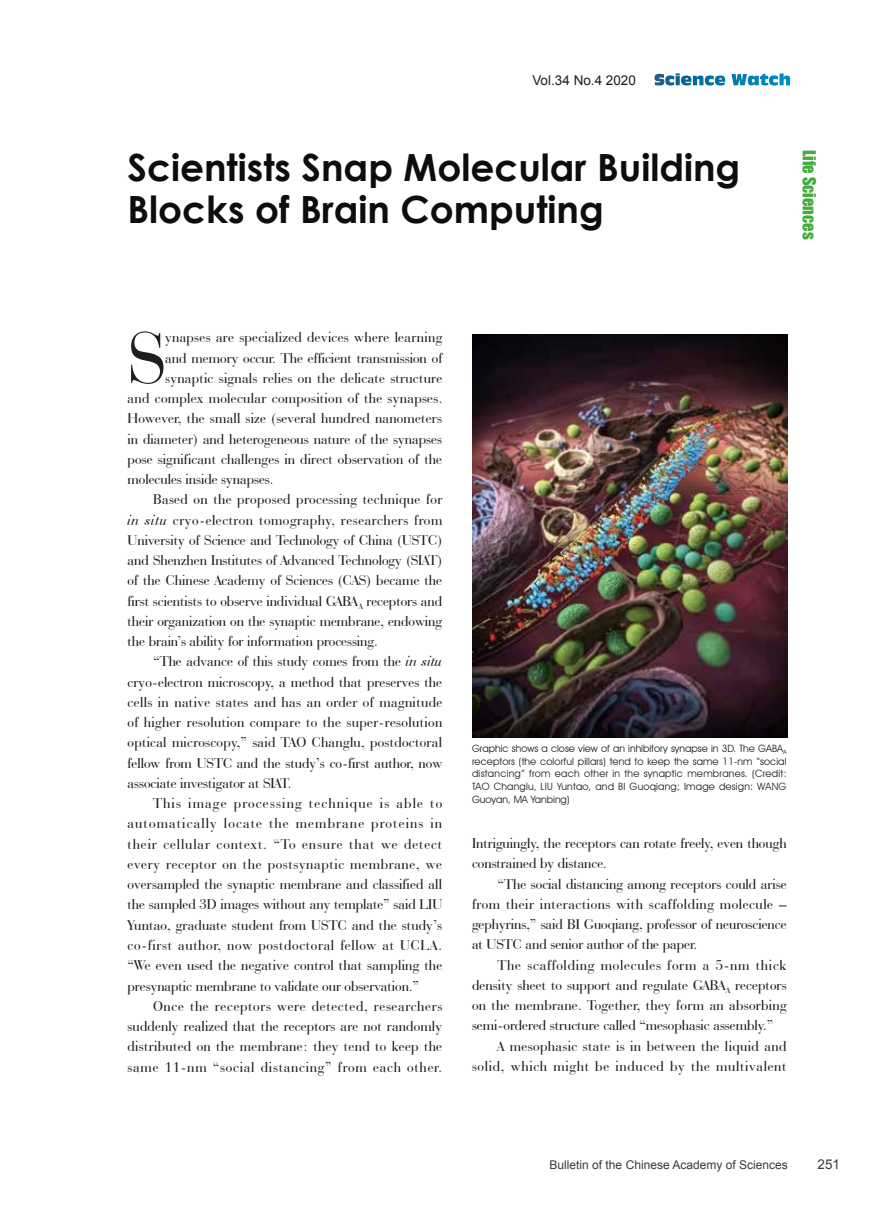
<style>
.page{position:relative;width:893px;height:1212px;background:#fff}
.page>*{position:absolute;margin:0;border:0;box-sizing:border-box;transform-origin:0 0}
.t1{font:76.2px "Bauer Bodoni BT";color:#1f1e1d}
.t2{font:700 37.5px/42px "Century Gothic";color:#0d0d0d}
.t3{font:16.5px "Impact";color:#42ab3f}
.t4{font:15px/20.2px "Bauer Bodoni BT";letter-spacing:.01em;color:#1f1e1d}
.t5{font:15px "Bauer Bodoni BT";letter-spacing:.045em;color:#1f1e1d}
.t6{font:15px "Bauer Bodoni BT";letter-spacing:.05em;color:#1f1e1d}
.t7{font:15px "Bauer Bodoni BT";letter-spacing:.035em;color:#1f1e1d}
.t8{font:15px "Bauer Bodoni BT";letter-spacing:.06em;color:#1f1e1d}
.t9{font:15px "Bauer Bodoni BT";letter-spacing:.04em;color:#1f1e1d}
.t10{font:15px "Bauer Bodoni BT";letter-spacing:.075em;color:#1f1e1d}
.t11{font:15px "Bauer Bodoni BT";letter-spacing:.08em;color:#1f1e1d}
.t12{font:13.5px "Arial";color:#1f1e1d}
.t13{font:13.5px "Arial";color:#3e3a39}
.t14{font:12px "Arial";color:#3e3a39}
.t15{font:10.05px/12.8px "Avant Garde IT Cby BT";letter-spacing:.02em;color:#1f1e1d;text-align:justify}
.s1{font-family:"Antique Olive Compact";font-size:15px;color:#fff}
.s2{font-style:italic}
</style>
<div class="page">
<img style="left:472px;top:335px;width:315px;height:402px">
<p class="t12" style="left:532px;top:72px;width:260px">Vol.34 No.4 2020 <span class="s1">Science Watch</span></p>
<h2 class="t2" style="left:128px;top:145px;width:614px">Scientists Snap Molecular Building<br>Blocks of Brain Computing</h2>
<p class="t3" style="left:822px;top:150px;width:91px;rotate:90deg">Life Sciences</p>
<h1 class="t1" style="left:128px;top:312px;width:39px">S</h1>
<p class="t4" style="left:165px;top:327px;width:278px">ynapses are specialized devices where learning</p>
<p class="t4" style="left:165px;top:347px;width:279px">and memory occur. The efficient transmission of</p>
<p class="t4" style="left:165px;top:368px;width:279px">synaptic signals relies on the delicate structure</p>
<p class="t4" style="left:128px;top:388px;width:316px">and complex molecular composition of the synapses.</p>
<p class="t4" style="left:128px;top:408px;width:316px">However, the small size (several hundred nanometers</p>
<p class="t4" style="left:128px;top:428px;width:316px">in diameter) and heterogeneous nature of the synapses</p>
<p class="t4" style="left:128px;top:449px;width:316px">pose significant challenges in direct observation of the</p>
<p class="t4" style="left:128px;top:469px;width:147px">molecules inside synapses.</p>
<p class="t4" style="left:153px;top:489px;width:291px">Based on the proposed processing technique for</p>
<p class="t7" style="left:128px;top:511px;width:316px"><span class="s2">in situ</span> cryo-electron tomography, researchers from</p>
<p class="t4" style="left:128px;top:530px;width:316px">University of Science and Technology of China (USTC)</p>
<p class="t4" style="left:128px;top:550px;width:316px">and Shenzhen Institutes of Advanced Technology (SIAT)</p>
<p class="t4" style="left:128px;top:570px;width:316px">of the Chinese Academy of Sciences (CAS) became the</p>
<p class="t4" style="left:128px;top:590px;width:316px">first scientists to observe individual GABA<sub>A</sub> receptors and</p>
<p class="t4" style="left:128px;top:611px;width:316px">their organization on the synaptic membrane, endowing</p>
<p class="t4" style="left:128px;top:631px;width:252px">the brain’s ability for information processing.</p>
<p class="t4" style="left:153px;top:651px;width:291px">“The advance of this study comes from the <span class="s2">in situ</span></p>
<p class="t4" style="left:128px;top:671px;width:316px">cryo-electron microscopy, a method that preserves the</p>
<p class="t4" style="left:128px;top:692px;width:316px">cells in native states and has an order of magnitude</p>
<p class="t4" style="left:128px;top:712px;width:316px">of higher resolution compare to the super-resolution</p>
<p class="t4" style="left:128px;top:732px;width:316px">optical microscopy,” said TAO Changlu, postdoctoral</p>
<p class="t4" style="left:128px;top:752px;width:316px">fellow from USTC and the study’s co-first author, now</p>
<p class="t4" style="left:128px;top:773px;width:166px">associate investigator at SIAT.</p>
<p class="t11" style="left:153px;top:794px;width:291px">This image processing technique is able to</p>
<p class="t10" style="left:128px;top:814px;width:316px">automatically locate the membrane proteins in</p>
<p class="t8" style="left:128px;top:835px;width:316px">their cellular context. “To ensure that we detect</p>
<p class="t9" style="left:128px;top:855px;width:316px">every receptor on the postsynaptic membrane, we</p>
<p class="t4" style="left:128px;top:874px;width:316px">oversampled the synaptic membrane and classified all</p>
<p class="t4" style="left:128px;top:894px;width:316px">the sampled 3D images without any template” said LIU</p>
<p class="t4" style="left:128px;top:914px;width:316px">Yuntao, graduate student from USTC and the study’s</p>
<p class="t5" style="left:128px;top:936px;width:316px">co-first author, now postdoctoral fellow at UCLA.</p>
<p class="t4" style="left:128px;top:955px;width:316px">“We even used the negative control that sampling the</p>
<p class="t4" style="left:128px;top:975px;width:293px">presynaptic membrane to validate our observation.”</p>
<p class="t5" style="left:153px;top:997px;width:291px">Once the receptors were detected, researchers</p>
<p class="t4" style="left:128px;top:1016px;width:316px">suddenly realized that the receptors are not randomly</p>
<p class="t4" style="left:128px;top:1036px;width:316px">distributed on the membrane: they tend to keep the</p>
<p class="t6" style="left:128px;top:1057px;width:316px">same 11-nm “social distancing” from each other.</p>
<p class="t15" style="left:472px;top:742px;width:316px">Graphic shows a close view of an inhibitory synapse in 3D. The GABA<sub>A </sub>receptors (the colorful pillars) tend to keep the same 11-nm “social distancing” from each other in the synaptic membranes. (Credit:<br>TAO Changlu, LIU Yuntao, and BI Guoqiang; Image design: WANG Guoyan, MA Yanbing)</p>
<p class="t4" style="left:472px;top:833px;width:316px">Intriguingly, the receptors can rotate freely, even though constrained by distance.</p>
<p class="t4" style="left:472px;top:873px;width:316px;text-align:justify;text-indent:26px">“The social distancing among receptors could arise from their interactions with scaffolding molecule – gephyrins,” said BI Guoqiang, professor of neuroscience at USTC and senior author of the paper.</p>
<p class="t6" style="left:497px;top:955px;width:291px">The scaffolding molecules form a 5-nm thick</p>
<p class="t4" style="left:472px;top:974px;width:316px">density sheet to support and regulate GABA<sub>A</sub> receptors</p>
<p class="t4" style="left:472px;top:995px;width:316px">on the membrane. Together, they form an absorbing</p>
<p class="t4" style="left:472px;top:1015px;width:303px">semi-ordered structure called “mesophasic assembly.”</p>
<p class="t4" style="left:497px;top:1035px;width:290px">A mesophasic state is in between the liquid and</p>
<p class="t5" style="left:472px;top:1057px;width:316px">solid, which might be induced by the multivalent</p>
<p class="t14" style="left:550px;top:1157px;width:240px">Bulletin of the Chinese Academy of Sciences</p>
<p class="t13" style="left:817px;top:1156px;width:24px">251</p>
</div>
